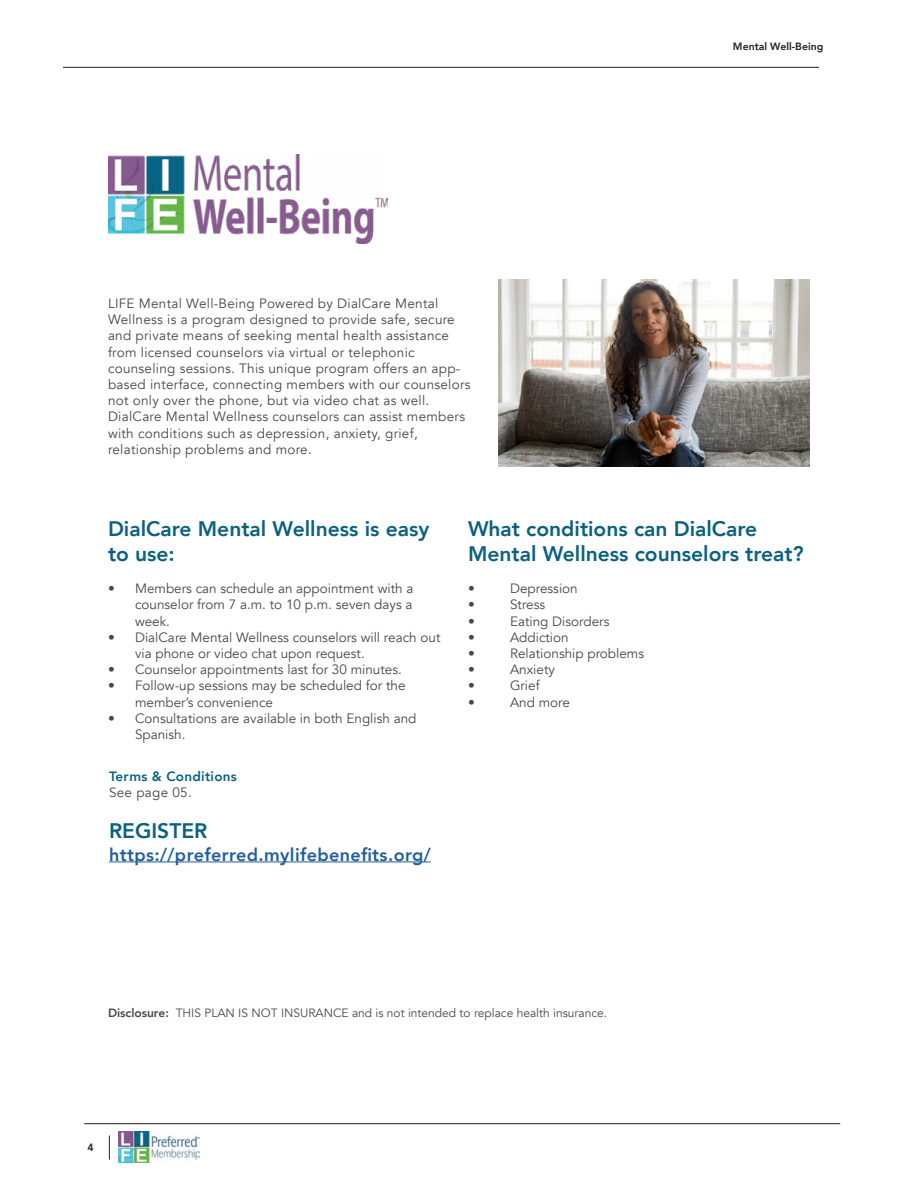
<style>
.page{position:relative;width:918px;height:1188px;background:#fff}
.page>*{position:absolute;margin:0;border:0;box-sizing:border-box;transform-origin:0 0}
.t1{font:800 21px/25.2px "Avenir";color:#0a6180}
.t2{font:800 18px "Avenir";letter-spacing:.02em;color:#215e9e}
.t3{font:13.5px/16.2px "Avenir";letter-spacing:.02em;color:#48484a;text-align:justify}
.t4{font:13.5px/16.2px "Avenir";color:#48484a}
.t5{font:800 13.5px "Avenir";letter-spacing:.02em;color:#0a6180}
.t6{font:12px "Avenir";color:#48484a}
.t7{font:800 10.5px "Avenir";color:#231f20}
.t8{font:5.4px "Myriad Pro";color:#2c6b8a}
.s1{font-weight:800}
</style>
<div class="page">
<hr style="left:84px;top:1123px;width:756px;height:1px;background:#231f20">
<svg style="left:109px;top:1136px;width:1px;height:24px"></svg>
<img style="left:119px;top:1132px;width:81px;height:31px">
<img style="left:498px;top:279px;width:311px;height:188px">
<img style="left:108px;top:155px;width:280px;height:89px">
<hr style="left:109px;top:861px;width:322px;height:1px;background:#215e9e">
<hr style="left:63px;top:67px;width:756px;height:1px;background:#231f20">
<p class="t7" style="left:733px;top:39px;width:92px">Mental Well-Being</p>
<p class="t3" style="left:108px;top:295px;width:364px;text-align:left">LIFE Mental Well-Being Powered by DialCare Mental Wellness is a program designed to provide safe, secure and private means of seeking mental health assistance from licensed counselors via virtual or telephonic counseling sessions. This unique program offers an app&shy;based interface, connecting members with our counselors not only over the phone, but via video chat as well.<br>DialCare Mental Wellness counselors can assist members with conditions such as depression, anxiety, grief, relationship problems and more.</p>
<h1 class="t1" style="left:108px;top:516px;width:323px">DialCare Mental Wellness is easy to use:</h1>
<p class="t3" style="left:135px;top:581px;width:280px;text-indent:-27px">• Members can schedule an appointment with a counselor from 7 a.m. to 10 p.m. seven days a week.</p>
<p class="t4" style="left:135px;top:629px;width:307px;text-indent:-27px">• DialCare Mental Wellness counselors will reach out via phone or video chat upon request.</p>
<p class="t4" style="left:108px;top:662px;width:295px">• Counselor appointments last for 30 minutes.</p>
<p class="t4" style="left:135px;top:678px;width:272px;text-indent:-27px">• Follow-up sessions may be scheduled for the member’s convenience</p>
<p class="t4" style="left:135px;top:710px;width:283px;text-indent:-27px">• Consultations are available in both English and<br>Spanish.</p>
<p class="t5" style="left:109px;top:766px;width:129px">Terms &amp; Conditions</p>
<p class="t3" style="left:109px;top:784px;width:84px">See page 05.</p>
<h1 class="t1" style="left:109px;top:819px;width:100px">REGISTER</h1>
<h2 class="t2" style="left:109px;top:840px;width:323px">https://preferred.mylifebenefits.org/</h2>
<h1 class="t1" style="left:468px;top:516px;width:337px">What conditions can DialCare<br>Mental Wellness counselors treat?</h1>
<p class="t3" style="left:468px;top:581px;width:8px">•</p>
<p class="t4" style="left:510px;top:581px;width:69px">Depression</p>
<p class="t3" style="left:468px;top:597px;width:8px">•</p>
<p class="t3" style="left:510px;top:597px;width:37px">Stress</p>
<p class="t3" style="left:468px;top:613px;width:8px">•</p>
<p class="t4" style="left:510px;top:613px;width:101px">Eating Disorders</p>
<p class="t3" style="left:468px;top:629px;width:8px">•</p>
<p class="t4" style="left:510px;top:629px;width:60px">Addiction</p>
<p class="t3" style="left:468px;top:645px;width:8px">•</p>
<p class="t4" style="left:510px;top:645px;width:136px">Relationship problems</p>
<p class="t3" style="left:468px;top:662px;width:8px">•</p>
<p class="t4" style="left:510px;top:662px;width:47px">Anxiety</p>
<p class="t3" style="left:468px;top:678px;width:8px">•</p>
<p class="t3" style="left:510px;top:678px;width:31px">Grief</p>
<p class="t3" style="left:468px;top:694px;width:8px">•</p>
<p class="t3" style="left:510px;top:694px;width:62px">And more</p>
<p class="t6" style="left:108px;top:1006px;width:501px"><span class="s1">Disclosure:</span> THIS PLAN IS NOT INSURANCE and is not intended to replace health insurance.</p>
<p class="t7" style="left:88px;top:1139px;width:8px">4</p>
<p class="t8" style="left:197px;top:1136px;width:5px">™</p>
</div>
